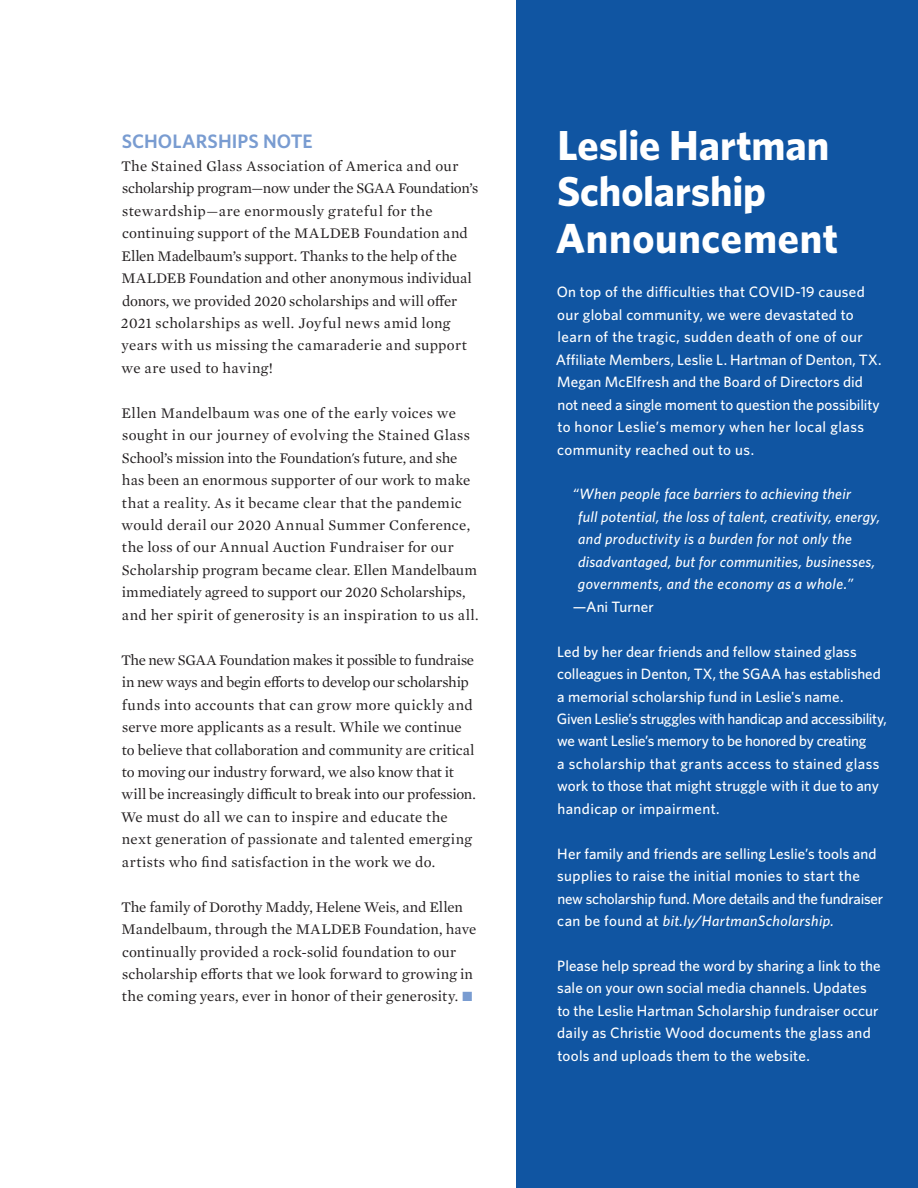
<style>
.page{position:relative;width:918px;height:1188px;background:#fff}
.page>*{position:absolute;margin:0;border:0;box-sizing:border-box;transform-origin:0 0}
.t1{font:700 42px/46.5px "Whitney";color:#fff}
.t2{font:600 19.5px "Whitney";color:#799cd1}
.Article_Lead-In{font:15px/22.5px "Mercury Text G1";letter-spacing:.01em;color:#231f20}
.Article_Lead-In-2{font:500 15px/22.5px "Whitney";letter-spacing:.005em;color:#fff}
.Article_Lead-In-3{font:italic 500 15px "Whitney";letter-spacing:.02em;color:#fff}
.s1{color:#799cd1}
.s2{font-style:italic}
</style>
<div class="page">
<div style="left:516px;top:0;width:402px;height:1188px;background:#1055a2"></div>
<p class="t2" style="left:122px;top:129px;width:193px">SCHOLARSHIPS NOTE</p>
<p class="Article_Lead-In" style="left:121px;top:154px;width:359px">The Stained Glass Association of America and our scholarship program—now under the SGAA Foundation’s stewardship—are enormously grateful for the continuing support of the MALDEB Foundation and Ellen Madelbaum’s support. Thanks to the help of the MALDEB Foundation and other anonymous individual donors, we provided 2020 scholarships and will offer 2021 scholarships as well. Joyful news amid long years with us missing the camaraderie and support we are used to having!</p>
<p class="Article_Lead-In" style="left:121px;top:401px;width:359px">Ellen Mandelbaum was one of the early voices we sought in our journey of evolving the Stained Glass School’s mission into the Foundation's future, and she has been an enormous supporter of our work to make that a reality. As it became clear that the pandemic would derail our 2020 Annual Summer Conference, the loss of our Annual Auction Fundraiser for our Scholarship program became clear. Ellen Mandelbaum immediately agreed to support our 2020 Scholarships, and her spirit of generosity is an inspiration to us all.</p>
<p class="Article_Lead-In" style="left:121px;top:648px;width:356px">The new SGAA Foundation makes it possible to fundraise in new ways and begin efforts to develop our scholarship funds into accounts that can grow more quickly and serve more applicants as a result. While we continue to believe that collaboration and community are critical to moving our industry forward, we also know that it will be increasingly difficult to break into our profession.<br>We must do all we can to inspire and educate the next generation of passionate and talented emerging artists who find satisfaction in the work we do.</p>
<p class="Article_Lead-In" style="left:121px;top:895px;width:357px">The family of Dorothy Maddy, Helene Weis, and Ellen Mandelbaum, through the MALDEB Foundation, have continually provided a rock-solid foundation to our scholarship efforts that we look forward to growing in the coming years, ever in honor of their generosity. <span class="s1">•</span></p>
<p class="t1" style="left:556px;top:121px;width:284px">Leslie Hartman<br>Scholarship<br>Announcement</p>
<p class="Article_Lead-In-2" style="left:556px;top:281px;width:327px">On top of the difficulties that COVID-19 caused our global community, we were devastated to learn of the tragic, sudden death of one of our Affiliate Members, Leslie L. Hartman of Denton, TX.<br>Megan McElfresh and the Board of Directors did not need a single moment to question the possibility to honor Leslie’s memory when her local glass community reached out to us.</p>
<p class="Article_Lead-In-3" style="left:572px;top:484px;width:280px">“When people face barriers to achieving their</p>
<p class="Article_Lead-In-3" style="left:578px;top:507px;width:304px">full potential, the loss of talent, creativity, energy,</p>
<p class="Article_Lead-In-3" style="left:578px;top:529px;width:276px">and productivity is a burden for not only the</p>
<p class="Article_Lead-In-3" style="left:578px;top:552px;width:299px">disadvantaged, but for communities, businesses,</p>
<p class="Article_Lead-In-3" style="left:578px;top:574px;width:277px">governments, and the economy as a whole.”</p>
<p class="Article_Lead-In-2" style="left:573px;top:595px;width:83px">—Ani Turner</p>
<p class="Article_Lead-In-2" style="left:557px;top:640px;width:331px">Led by her dear friends and fellow stained glass colleagues in Denton, TX, the SGAA has established a memorial scholarship fund in Leslie's name.<br>Given Leslie’s struggles with handicap and accessibility, we want Leslie’s memory to be honored by creating<br>a scholarship that grants access to stained glass work to those that might struggle with it due to any handicap or impairment.</p>
<p class="Article_Lead-In-2" style="left:557px;top:842px;width:328px">Her family and friends are selling Leslie’s tools and supplies to raise the initial monies to start the new scholarship fund. More details and the fundraiser can be found at <span class="s2">bit.ly/HartmanScholarship.</span></p>
<p class="Article_Lead-In-2" style="left:557px;top:954px;width:325px">Please help spread the word by sharing a link to the sale on your own social media channels. Updates to the Leslie Hartman Scholarship fundraiser occur daily as Christie Wood documents the glass and tools and uploads them to the website.</p>
</div>
